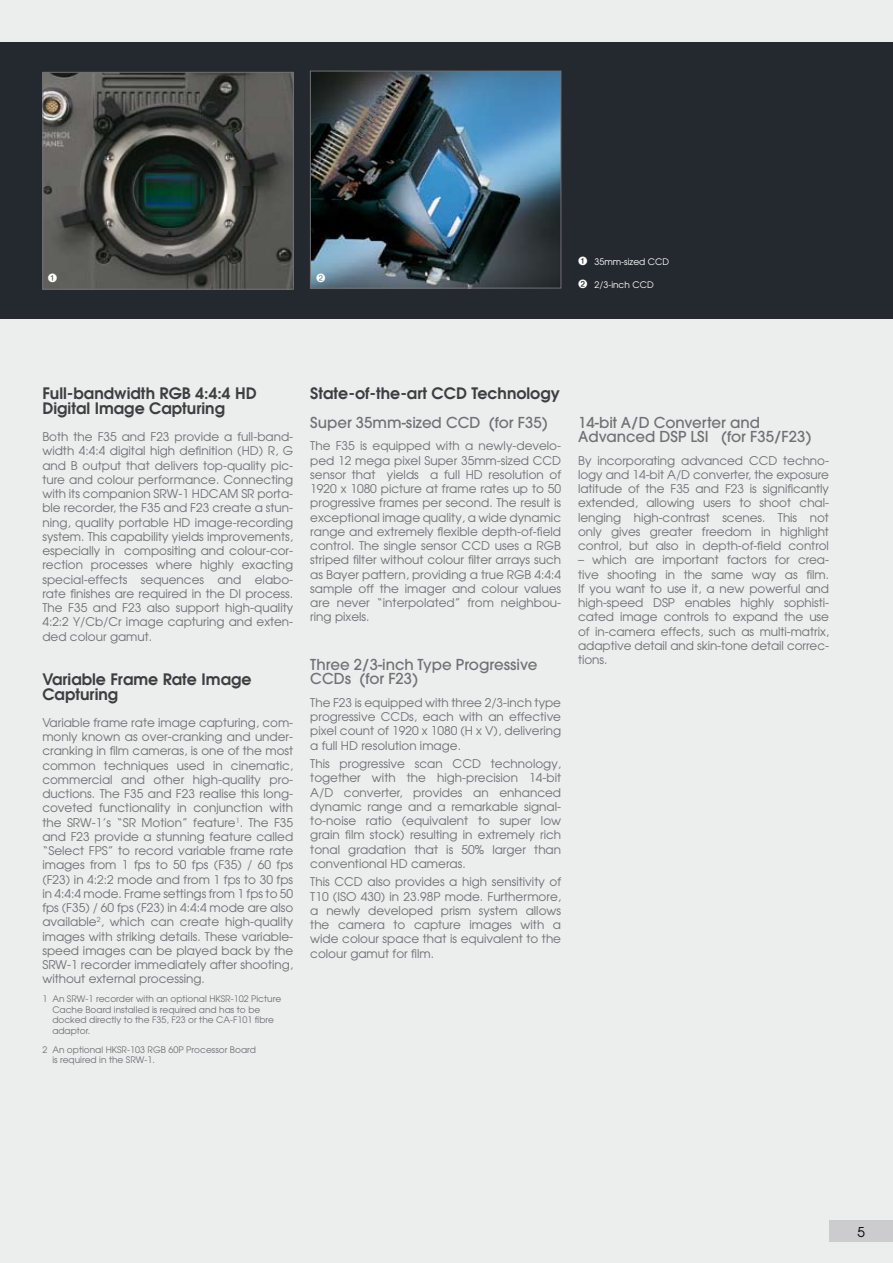
<style>
.page{position:relative;width:893px;height:1263px;background:#eceded}
.page>*{position:absolute;margin:0;border:0;box-sizing:border-box;transform-origin:0 0}
.t1{font:600 15.75px/15px "Avant Garde";color:#3e3e40}
.t2{font:500 15px/14.2px "Avant Garde";color:#707173}
.t3{font:13.5px "Avant Garde";color:#000}
.t4{font:12px/14.2px "Avant Garde";color:#707173;text-align:justify}
.t5{font:9px/10.5px "Avant Garde";color:#707173}
.t6{font:9px "Avant Garde";color:#fff}
</style>
<div class="page">
<div style="left:0;top:43px;width:893px;height:276px;background:#23292f"></div>
<img style="left:45px;top:74px;width:247px;height:213px">
<div style="left:43px;top:72px;width:251px;height:217px;border:1px solid #707173"></div>
<img style="left:312px;top:73px;width:247px;height:213px">
<div style="left:310px;top:71px;width:251px;height:217px;border:1px solid #707173"></div>
<div style="left:829px;top:1220px;width:64px;height:22px;background:#ccccce"></div>
<svg style="left:48px;top:273px;width:9px;height:9px"></svg>
<svg style="left:317px;top:273px;width:8px;height:9px"></svg>
<p class="t6" style="left:578px;top:256px;width:92px">➊ 35mm-sized CCD</p>
<p class="t6" style="left:578px;top:279px;width:77px">➋ 2/3-inch CCD</p>
<h1 class="t1" style="left:42px;top:385px;width:216px">Full-bandwidth RGB 4:4:4 HD<br>Digital Image Capturing</h1>
<p class="t4" style="left:42px;top:429px;width:252px">Both the F35 and F23 provide a full-band&shy;width 4:4:4 digital high definition (HD) R, G and B output that delivers top-quality pic&shy;ture and colour performance. Connecting with its companion SRW-1 HDCAM SR porta&shy;ble recorder, the F35 and F23 create a stun&shy;ning, quality portable HD image-recording system. This capability yields improvements, especially in compositing and colour-cor&shy;rection processes where highly exacting special-effects sequences and elabo&shy;rate finishes are required in the DI process.<br>The F35 and F23 also support high-quality 4:2:2 Y/Cb/Cr image capturing and exten&shy;ded colour gamut.</p>
<h1 class="t1" style="left:42px;top:671px;width:211px">Variable Frame Rate Image<br>Capturing</h1>
<p class="t4" style="left:42px;top:715px;width:252px">Variable frame rate image capturing, com&shy;monly known as over-cranking and under&shy;cranking in film cameras, is one of the most common techniques used in cinematic, commercial and other high-quality pro&shy;ductions. The F35 and F23 realise this long&shy;coveted functionality in conjunction with the SRW-1’s “SR Motion” feature<sup>1</sup>. The F35 and F23 provide a stunning feature called “Select FPS” to record variable frame rate images from 1 fps to 50 fps (F35) / 60 fps (F23) in 4:2:2 mode and from 1 fps to 30 fps in 4:4:4 mode. Frame settings from 1 fps to 50 fps (F35) / 60 fps (F23) in 4:4:4 mode are also available<sup>2</sup>, which can create high-quality images with striking details. These variable&shy;speed images can be played back by the SRW-1 recorder immediately after shooting, without external processing.</p>
<p class="t5" style="left:52px;top:994px;width:230px;text-indent:-10px">1 An SRW-1 recorder with an optional HKSR-102 Picture Cache Board installed is required and has to be docked directly to the F35, F23 or the CA-F101 fibre adaptor.</p>
<p class="t5" style="left:52px;top:1044px;width:205px;text-indent:-10px">2 An optional HKSR-103 RGB 60P Processor Board is required in the SRW-1.</p>
<h1 class="t1" style="left:310px;top:385px;width:251px">State-of-the-art CCD Technology</h1>
<p class="t2" style="left:310px;top:415px;width:239px">Super 35mm-sized CCD (for F35)</p>
<p class="t4" style="left:310px;top:439px;width:252px">The F35 is equipped with a newly-develo&shy;ped 12 mega pixel Super 35mm-sized CCD sensor that yields a full HD resolution of 1920 x 1080 picture at frame rates up to 50 progressive frames per second. The result is exceptional image quality, a wide dynamic range and extremely flexible depth-of-field control. The single sensor CCD uses a RGB striped filter without colour filter arrays such as Bayer pattern, providing a true RGB 4:4:4 sample off the imager and colour values are never “interpolated” from neighbou&shy;ring pixels.</p>
<p class="t2" style="left:310px;top:657px;width:229px">Three 2/3-inch Type Progressive<br>CCDs (for F23)</p>
<p class="t4" style="left:310px;top:695px;width:252px">The F23 is equipped with three 2/3-inch type progressive CCDs, each with an effective pixel count of 1920 x 1080 (H x V), delivering a full HD resolution image.</p>
<p class="t4" style="left:310px;top:756px;width:252px">This progressive scan CCD technology, together with the high-precision 14-bit A/D converter, provides an enhanced dynamic range and a remarkable signal&shy;to-noise ratio (equivalent to super low grain film stock) resulting in extremely rich tonal gradation that is 50% larger than conventional HD cameras.</p>
<p class="t4" style="left:310px;top:874px;width:252px">This CCD also provides a high sensitivity of T10 (ISO 430) in 23.98P mode. Furthermore, a newly developed prism system allows the camera to capture images with a wide colour space that is equivalent to the colour gamut for film.</p>
<p class="t2" style="left:578px;top:415px;width:183px">14-bit A/D Converter and<br>Advanced DSP LSI</p>
<p class="t2" style="left:721px;top:429px;width:92px">(for F35/F23)</p>
<p class="t4" style="left:578px;top:453px;width:252px">By incorporating advanced CCD techno&shy;logy and 14-bit A/D converter, the exposure latitude of the F35 and F23 is significantly extended, allowing users to shoot chal&shy;lenging high-contrast scenes. This not only gives greater freedom in highlight control, but also in depth-of-field control</p>
<p class="t4" style="left:578px;top:552px;width:252px">– which are important factors for crea&shy;tive shooting in the same way as film.<br>If you want to use it, a new powerful and high-speed DSP enables highly sophisti&shy;cated image controls to expand the use of in-camera effects, such as multi-matrix, adaptive detail and skin-tone detail correc&shy;tions.</p>
<p class="t3" style="left:857px;top:1223px;width:9px">5</p>
</div>
